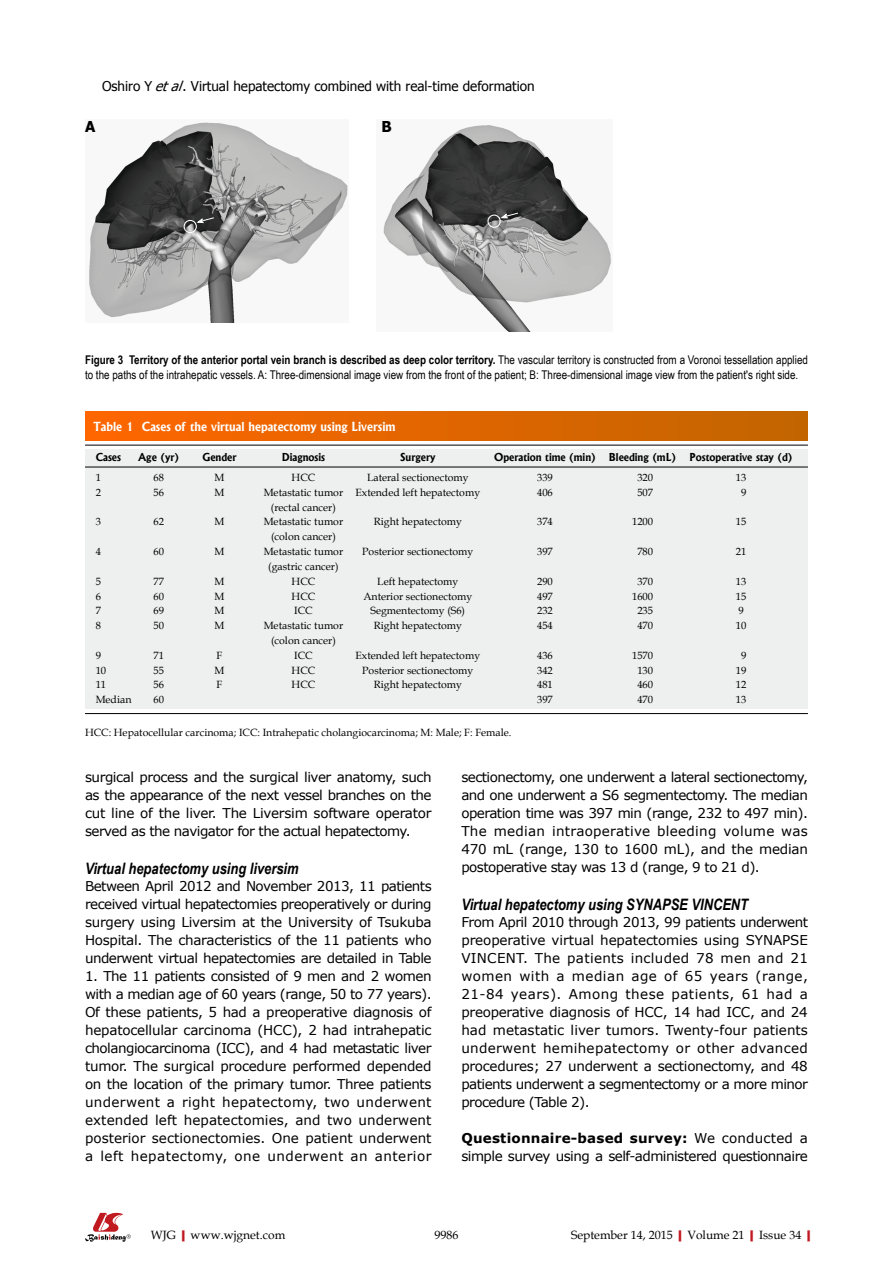
<style>
.page{position:relative;width:893px;height:1263px;background:#fff}
.page>*{position:absolute;margin:0;border:0;box-sizing:border-box;transform-origin:0 0}
.t1{font:italic 700 15.75px "Arial Narrow";color:#000}
.t2{font:700 15px "Tahoma";color:#000}
.t3{font:13.5px/18px "Verdana";letter-spacing:-.04em;color:#000;text-align:justify}
.t4{font:13.5px "Tahoma";color:#000}
.t5{font:12px/15px "Arial Narrow";color:#000}
.t6{font:12px "Book Antiqua";color:#000}
.t7{font:700 12px "Albertus";color:#fff}
.t8{font:10.5px/15px "Book Antiqua";color:#000;text-align:center}
.t9{font:700 10.5px "Albertus";color:#000}
.s1{font-style:italic}
.s2{font-weight:700}
.s3{font-weight:700;color:#c01920}
</style>
<div class="page">
<svg style="left:85px;top:1213px;width:46px;height:29px"></svg>
<img style="left:89px;top:122px;width:259px;height:201px">
<img style="left:383px;top:125px;width:228px;height:207px">
<div style="left:487px;top:215px;width:14px;height:13px;border:1px solid #fff;border-radius:50%"></div>
<div style="left:184px;top:220px;width:13px;height:13px;border:1px solid #fff;border-radius:50%"></div>
<svg style="left:197px;top:217px;width:17px;height:6px"></svg>
<svg style="left:501px;top:213px;width:17px;height:5px"></svg>
<div style="left:85px;top:411px;width:723px;height:29px;background:linear-gradient(to right,#f60,#c16500)"></div>
<div style="left:85px;top:449px;width:723px;height:260px;background:#eeefef"></div>
<hr style="left:85px;top:445px;width:723px;height:1px;background:#000">
<hr style="left:85px;top:467px;width:723px;height:1px;background:#000">
<hr style="left:85px;top:713px;width:723px;height:1px;background:#000">
<p class="t4" style="left:102px;top:77px;width:434px">Oshiro Y <span class="s1">etal</span>. Virtual hepatectomy combined with real-time deformation</p>
<p class="t2" style="left:85px;top:116px;width:12px">A</p>
<p class="t2" style="left:382px;top:116px;width:12px">B</p>
<p class="t5" style="left:85px;top:351px;width:724px"><span class="s2">Figure 3 territory of the anterior portal vein branch is described as deep color territory.</span> The vascular territory is constructed from a Voronoi tessellation applied to the paths of the intrahepatic vessels. A: Three-dimensional image view from the front of the patient; B: Three-dimensional image view from the patient's right side.</p>
<p class="t7" style="left:94px;top:419px;width:303px">Table 1 Cases of the virtual hepatectomy using Liversim</p>
<p class="t9" style="left:96px;top:451px;width:27px">Cases</p>
<p class="t9" style="left:138px;top:451px;width:42px">Age (yr)</p>
<p class="t9" style="left:202px;top:451px;width:36px">Gender</p>
<p class="t9" style="left:282px;top:451px;width:45px">Diagnosis</p>
<p class="t9" style="left:400px;top:451px;width:37px">Surgery</p>
<p class="t9" style="left:494px;top:451px;width:103px">Operation time (min)</p>
<p class="t9" style="left:609px;top:451px;width:69px">Bleeding (mL)</p>
<p class="t9" style="left:690px;top:451px;width:105px">Postoperative stay (d)</p>
<p class="t8" style="left:96px;top:470px;width:7px">1</p>
<p class="t8" style="left:154px;top:470px;width:12px">68</p>
<p class="t8" style="left:214px;top:470px;width:11px">M</p>
<p class="t8" style="left:292px;top:470px;width:25px">HCC</p>
<p class="t8" style="left:367px;top:470px;width:103px">Lateral sectionectomy</p>
<p class="t8" style="left:537px;top:470px;width:17px">339</p>
<p class="t8" style="left:637px;top:470px;width:17px">320</p>
<p class="t8" style="left:736px;top:470px;width:12px">13</p>
<p class="t8" style="left:96px;top:484px;width:7px">2</p>
<p class="t8" style="left:154px;top:484px;width:12px">56</p>
<p class="t8" style="left:214px;top:484px;width:11px">M</p>
<p class="t8" style="left:264px;top:484px;width:81px">Metastatic tumor (rectal cancer)</p>
<p class="t8" style="left:356px;top:484px;width:126px">Extended left hepatectomy</p>
<p class="t8" style="left:537px;top:484px;width:17px">406</p>
<p class="t8" style="left:637px;top:484px;width:17px">507</p>
<p class="t8" style="left:741px;top:484px;width:7px">9</p>
<p class="t8" style="left:96px;top:514px;width:7px">3</p>
<p class="t8" style="left:154px;top:514px;width:12px">62</p>
<p class="t8" style="left:214px;top:514px;width:11px">M</p>
<p class="t8" style="left:264px;top:514px;width:81px">Metastatic tumor (colon cancer)</p>
<p class="t8" style="left:374px;top:514px;width:90px">Right hepatectomy</p>
<p class="t8" style="left:537px;top:514px;width:17px">374</p>
<p class="t8" style="left:632px;top:514px;width:22px">1200</p>
<p class="t8" style="left:736px;top:514px;width:12px">15</p>
<p class="t8" style="left:96px;top:544px;width:7px">4</p>
<p class="t8" style="left:154px;top:544px;width:12px">60</p>
<p class="t8" style="left:214px;top:544px;width:11px">M</p>
<p class="t8" style="left:264px;top:544px;width:81px">Metastatic tumor (gastric cancer)</p>
<p class="t8" style="left:362px;top:544px;width:113px">Posterior sectionectomy</p>
<p class="t8" style="left:537px;top:544px;width:17px">397</p>
<p class="t8" style="left:637px;top:544px;width:17px">780</p>
<p class="t8" style="left:736px;top:544px;width:12px">21</p>
<p class="t8" style="left:96px;top:574px;width:7px">5</p>
<p class="t8" style="left:154px;top:574px;width:12px">77</p>
<p class="t8" style="left:214px;top:574px;width:11px">M</p>
<p class="t8" style="left:292px;top:574px;width:25px">HCC</p>
<p class="t8" style="left:377px;top:574px;width:83px">Left hepatectomy</p>
<p class="t8" style="left:537px;top:574px;width:17px">290</p>
<p class="t8" style="left:637px;top:574px;width:17px">370</p>
<p class="t8" style="left:736px;top:574px;width:12px">13</p>
<p class="t8" style="left:96px;top:588px;width:7px">6</p>
<p class="t8" style="left:154px;top:588px;width:12px">60</p>
<p class="t8" style="left:214px;top:588px;width:11px">M</p>
<p class="t8" style="left:292px;top:588px;width:25px">HCC</p>
<p class="t8" style="left:363px;top:588px;width:110px">Anterior sectionectomy</p>
<p class="t8" style="left:537px;top:588px;width:17px">497</p>
<p class="t8" style="left:632px;top:588px;width:22px">1600</p>
<p class="t8" style="left:736px;top:588px;width:12px">15</p>
<p class="t8" style="left:96px;top:603px;width:7px">7</p>
<p class="t8" style="left:154px;top:603px;width:12px">69</p>
<p class="t8" style="left:214px;top:603px;width:11px">M</p>
<p class="t8" style="left:294px;top:603px;width:20px">ICC</p>
<p class="t8" style="left:371px;top:603px;width:96px">Segmentectomy (S6)</p>
<p class="t8" style="left:537px;top:603px;width:17px">232</p>
<p class="t8" style="left:637px;top:603px;width:17px">235</p>
<p class="t8" style="left:738px;top:603px;width:7px">9</p>
<p class="t8" style="left:96px;top:618px;width:7px">8</p>
<p class="t8" style="left:154px;top:618px;width:12px">50</p>
<p class="t8" style="left:214px;top:618px;width:11px">M</p>
<p class="t8" style="left:264px;top:618px;width:81px">Metastatic tumor (colon cancer)</p>
<p class="t8" style="left:374px;top:618px;width:90px">Right hepatectomy</p>
<p class="t8" style="left:537px;top:618px;width:17px">454</p>
<p class="t8" style="left:637px;top:618px;width:17px">470</p>
<p class="t8" style="left:736px;top:618px;width:12px">10</p>
<p class="t8" style="left:96px;top:648px;width:7px">9</p>
<p class="t8" style="left:154px;top:648px;width:12px">71</p>
<p class="t8" style="left:217px;top:648px;width:7px">F</p>
<p class="t8" style="left:294px;top:648px;width:20px">ICC</p>
<p class="t8" style="left:356px;top:648px;width:126px">Extended left hepatectomy</p>
<p class="t8" style="left:537px;top:648px;width:17px">436</p>
<p class="t8" style="left:632px;top:648px;width:22px">1570</p>
<p class="t8" style="left:741px;top:648px;width:7px">9</p>
<p class="t8" style="left:96px;top:662px;width:12px">10</p>
<p class="t8" style="left:154px;top:662px;width:12px">55</p>
<p class="t8" style="left:214px;top:662px;width:11px">M</p>
<p class="t8" style="left:292px;top:662px;width:25px">HCC</p>
<p class="t8" style="left:362px;top:662px;width:113px">Posterior sectionectomy</p>
<p class="t8" style="left:537px;top:662px;width:17px">342</p>
<p class="t8" style="left:637px;top:662px;width:17px">130</p>
<p class="t8" style="left:736px;top:662px;width:12px">19</p>
<p class="t8" style="left:96px;top:677px;width:12px">11</p>
<p class="t8" style="left:154px;top:677px;width:12px">56</p>
<p class="t8" style="left:217px;top:677px;width:7px">F</p>
<p class="t8" style="left:292px;top:677px;width:25px">HCC</p>
<p class="t8" style="left:374px;top:677px;width:90px">Right hepatectomy</p>
<p class="t8" style="left:537px;top:677px;width:17px">481</p>
<p class="t8" style="left:637px;top:677px;width:17px">460</p>
<p class="t8" style="left:736px;top:677px;width:12px">12</p>
<p class="t8" style="left:96px;top:692px;width:37px">Median</p>
<p class="t8" style="left:154px;top:692px;width:12px">60</p>
<p class="t8" style="left:537px;top:692px;width:17px">397</p>
<p class="t8" style="left:637px;top:692px;width:17px">470</p>
<p class="t8" style="left:736px;top:692px;width:12px">13</p>
<p class="t8" style="left:85px;top:724px;width:428px">HCC: Hepatocellular carcinoma; ICC: Intrahepatic cholangiocarcinoma; M: Male; F: Female.</p>
<p class="t3" style="left:85px;top:767px;width:348px">surgical process and the surgical liver anatomy, such as the appearance of the next vessel branches on the cut line of the liver. The Liversim software operator served as the navigator for the actual hepatectomy.</p>
<p class="t1" style="left:85px;top:857px;width:215px">Virtual hepatectomy using liversim</p>
<p class="t3" style="left:85px;top:877px;width:348px">Between April 2012 and November 2013, 11 patients received virtual hepatectomies preoperatively or during surgery using Liversim at the University of Tsukuba Hospital. The characteristics of the 11 patients who underwent virtual hepatectomies are detailed in Table</p>
<p class="t3" style="left:85px;top:967px;width:348px">1. The 11 patients consisted of 9 men and 2 women with a median age of 60 years (range, 50 to 77 years).<br>Of these patients, 5 had a preoperative diagnosis of hepatocellular carcinoma (HCC), 2 had intrahepatic cholangiocarcinoma (ICC), and 4 had metastatic liver tumor. The surgical procedure performed depended on the location of the primary tumor. Three patients underwent a right hepatectomy, two underwent extended left hepatectomies, and two underwent posterior sectionectomies. One patient underwent a left hepatectomy, one underwent an anterior</p>
<p class="t3" style="left:461px;top:767px;width:348px">sectionectomy, one underwent a lateral sectionectomy, and one underwent a S6 segmentectomy. The median operation time was 397 min (range, 232 to 497 min).<br>The median intraoperative bleeding volume was 470 mL (range, 130 to 1600 mL), and the median postoperative stay was 13 d (range, 9 to 21 d).</p>
<p class="t1" style="left:461px;top:893px;width:288px">Virtual hepatectomy using SYNAPSE VINCENT</p>
<p class="t3" style="left:461px;top:913px;width:348px">From April 2010 through 2013, 99 patients underwent preoperative virtual hepatectomies using SYNAPSE VINCENT. The patients included 78 men and 21 women with a median age of 65 years (range, 21-84 years). Among these patients, 61 had a preoperative diagnosis of HCC, 14 had ICC, and 24 had metastatic liver tumors. Twenty-four patients underwent hemihepatectomy or other advanced procedures; 27 underwent a sectionectomy, and 48 patients underwent a segmentectomy or a more minor procedure (Table 2).</p>
<p class="t3" style="left:461px;top:1129px;width:348px"><span class="s2">Questionnaire-based survey:</span> We conducted a simple survey using a self-administered questionnaire</p>
<p class="t6" style="left:151px;top:1226px;width:136px">WJG<span class="s3">|</span>www.wjgnet.com</p>
<p class="t6" style="left:434px;top:1226px;width:25px">9986</p>
<p class="t6" style="left:571px;top:1226px;width:246px">September 14, 2015<span class="s3">|</span>Volume 21<span class="s3">|</span>Issue 34<span class="s3">|</span></p>
</div>
